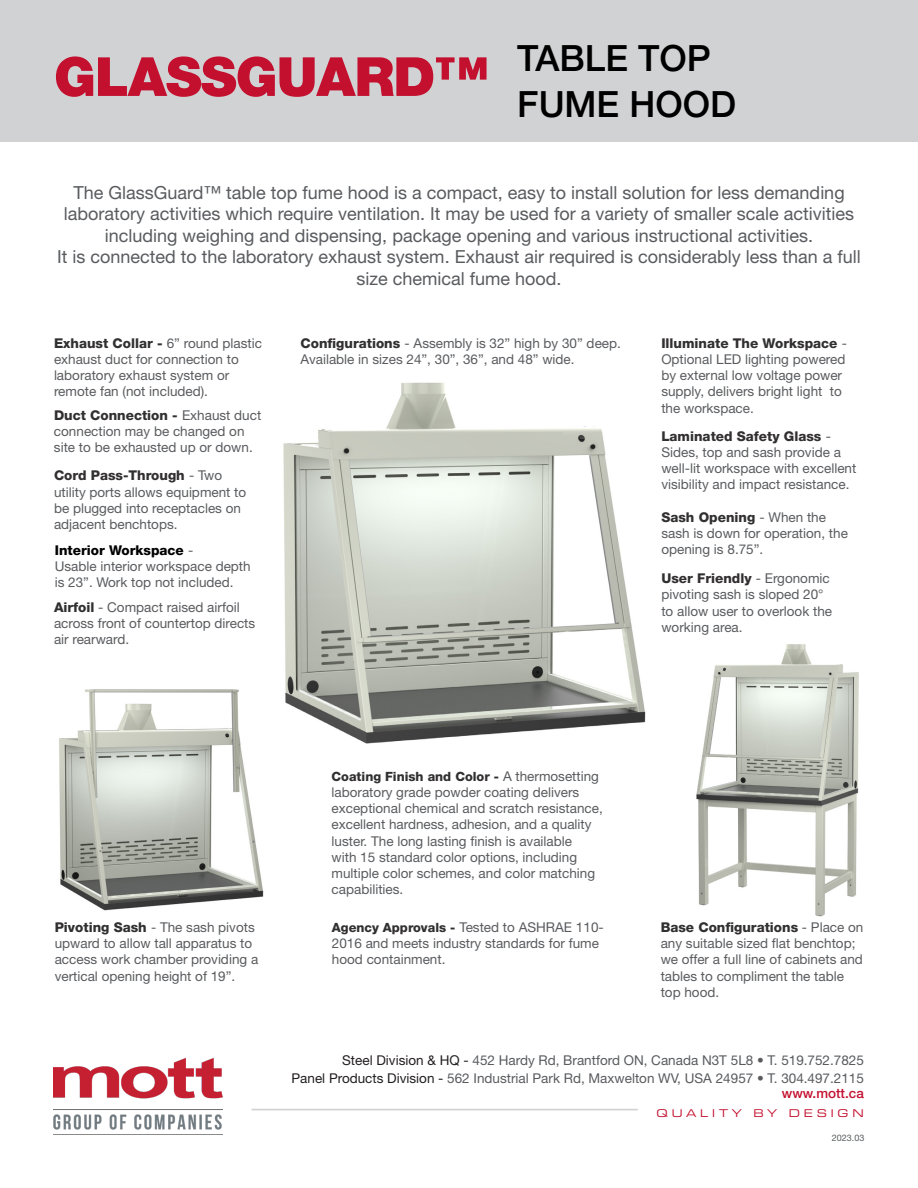
<style>
.page{position:relative;width:918px;height:1188px;background:#fff}
.page>*{position:absolute;margin:0;border:0;box-sizing:border-box;transform-origin:0 0}
.t1{font:900 54px "Helvetica Neue LT Pro";letter-spacing:-.02em;color:#c3102f}
.t2{font:500 36px "Helvetica Neue";color:#000}
.t3{font:18px/21.6px "Helvetica Neue LT Pro";color:#595b5e;text-align:center}
.t4{font:13.5px/16.2px "Helvetica Neue LT Pro";color:#595b5e}
.t5{font:800 13.5px "Helvetica Neue LT Pro";color:#000}
.t6{font:500 13.5px "Helvetica Neue LT Pro";color:#c3102f}
.t7{font:800 12.75px "Helvetica Neue LT Pro";color:#312f30}
.t8{font:expanded 11.4px "Eurostile Next Pro";letter-spacing:.34em;color:#c3102f}
.t9{font:9px "Helvetica Neue LT Pro";color:#595b5e}
.s1{font-weight:800;color:#312f30}
.s2{font-weight:400;color:#5f6163}
.s3{color:#5f6163}
.s4{font-weight:400;font-size:13.5px;color:#595b5e}
.s5{font-weight:800;font-size:12.75px;color:#312f30}
.s6{color:#231f20}
</style>
<div class="page">
<img style="left:696px;top:644px;width:163px;height:273px">
<img style="left:283px;top:382px;width:363px;height:362px">
<div style="left:0;top:0;width:918px;height:142px;background:#d1d2d4"></div>
<img style="left:54px;top:1057px;width:168px;height:73px">
<hr style="left:252px;top:1109px;width:386px;height:1px;background:#d1d2d4">
<img style="left:59px;top:689px;width:205px;height:222px">
<p class="t1" style="left:54px;top:44px;width:436px">GLASSGUARD™</p>
<p class="t2" style="left:517px;top:29px;width:195px">TABLE TOP</p>
<p class="t2" style="left:517px;top:76px;width:220px">FUME HOOD</p>
<p class="t3" style="left:64px;top:181px;width:792px">The GlassGuard™ table top fume hood is a compact, easy to install solution for less demanding laboratory activities which require ventilation. It may be used for a variety of smaller scale activities including weighing and dispensing, package opening and various instructional activities.</p>
<p class="t3" style="left:57px;top:246px;width:805px">It is connected to the laboratory exhaust system. Exhaust air required is considerably less than a full size chemical fume hood.</p>
<p class="t4" style="left:54px;top:335px;width:210px"><span class="s1">Exhaust Collar -</span> 6” round plastic exhaust duct for connection to laboratory exhaust system or remote fan (not included).</p>
<p class="t4" style="left:54px;top:406px;width:209px"><span class="s1">Duct Connection -</span> Exhaust duct connection may be changed on site to be exhausted up or down.</p>
<p class="t4" style="left:54px;top:467px;width:194px"><span class="s1">Cord Pass-Through</span> - Two utility ports allows equipment to be plugged into receptacles on adjacent benchtops.</p>
<p class="t5" style="left:55px;top:542px;width:140px">Interior Workspace <span class="s2">-</span></p>
<p class="t4" style="left:55px;top:558px;width:198px">Usable interior workspace depth is 23”. Work top not included.</p>
<p class="t4" style="left:54px;top:599px;width:203px"><span class="s1">Airfoil</span> - Compact raised airfoil across front of countertop directs air rearward.</p>
<p class="t4" style="left:301px;top:335px;width:322px"><span class="s1">Configurations</span> - Assembly is 32” high by 30” deep.<br>Available in sizes 24”, 30”, 36”, and 48” wide.</p>
<p class="t4" style="left:661px;top:335px;width:187px"><span class="s1">Illuminate The Workspace</span> <span class="s3">-<br></span>Optional LED lighting powered by external low voltage power supply, delivers bright light to the workspace.</p>
<p class="t4" style="left:661px;top:427px;width:196px"><span class="s1">Laminated Safety Glass</span> -<br>Sides, top and sash provide a well-lit workspace with excellent visibility and impact resistance.</p>
<p class="t4" style="left:661px;top:509px;width:188px"><span class="s1">Sash Opening</span> <span class="s3">-</span> When the sash is down for operation, the opening is 8.75”.</p>
<p class="t4" style="left:661px;top:570px;width:172px"><span class="s1">User Friendly</span> - Ergonomic pivoting sash is sloped 20° to allow user to overlook the working area.</p>
<p class="t4" style="left:55px;top:919px;width:205px"><span class="s1">Pivoting Sash</span> <span class="s3">-</span> The sash pivots upward to allow tall apparatus to access work chamber providing a vertical opening height of 19”.</p>
<p class="t7" style="left:332px;top:769px;width:269px">Coating Finish and Color - <span class="s4">A thermosetting</span></p>
<p class="t4" style="left:332px;top:784px;width:273px">laboratory grade powder coating delivers exceptional chemical and scratch resistance, excellent hardness, adhesion, and a quality luster. The long lasting finish is available<br>with 15 standard color options, including multiple color schemes, and color matching capabilities.</p>
<p class="t4" style="left:332px;top:919px;width:273px"><span class="s5">Agency Approvals -</span> Tested to ASHRAE 110-<br>2016 and meets industry standards for fume hood containment.</p>
<p class="t4" style="left:661px;top:919px;width:204px"><span class="s1">Base Configurations</span> - Place on any suitable sized flat benchtop; we offer a full line of cabinets and tables to compliment the table top hood.</p>
<p class="t4" style="left:342px;top:1052px;width:523px"><span class="s6">Steel Division &amp; HQ -</span> 452 Hardy Rd, Brantford ON, Canada N3T 5L8 • T. 519.752.7825</p>
<p class="t4" style="left:292px;top:1070px;width:574px"><span class="s6">Panel Products Division -</span> 562 Industrial Park Rd, Maxwelton WV, USA 24957 • T. 304.497.2115</p>
<p class="t6" style="left:782px;top:1085px;width:84px">www.mott.ca</p>
<p class="t8" style="left:657px;top:1107px;width:209px">QUALITY BY DESIGN</p>
<p class="t9" style="left:832px;top:1132px;width:34px">2023.03</p>
</div>
